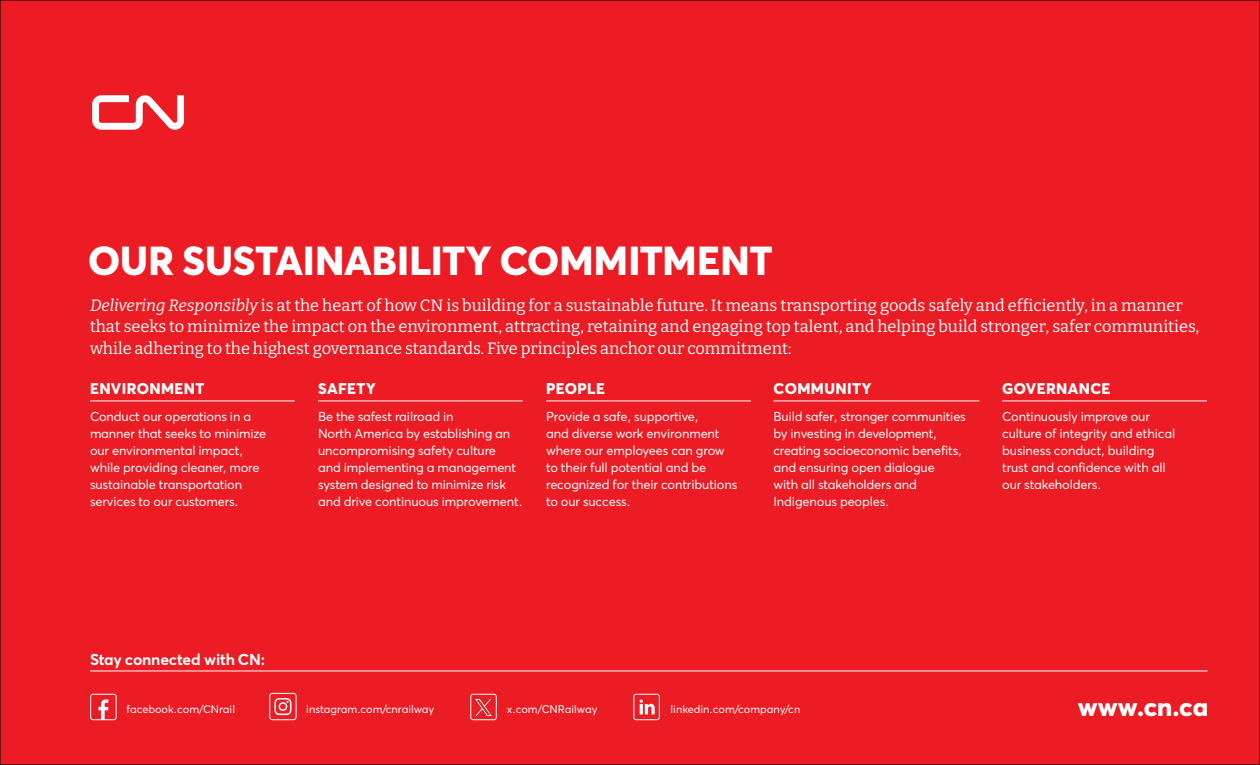
<style>
.page{position:relative;width:1260px;height:765px;background:#eb1c24}
.page>*{position:absolute;margin:0;border:0;box-sizing:border-box;transform-origin:0 0}
.t1{font:800 40px "Averta";color:#fff}
.t2{font:800 26.25px "Averta";color:#fff}
.t3{font:16.38px/21.5px "Bitter";color:#fff}
.t4{font:700 15.62px "Averta";letter-spacing:-.01em;color:#fff}
.t5{font:800 15.25px "Averta";letter-spacing:.025em;color:#fff}
.t6{font:12.75px/16.9px "Averta";letter-spacing:-.01em;color:#fff}
.t7{font:11px "Averta";color:#fff}
.s1{font-style:italic}
</style>
<div class="page">
<hr style="left:90px;top:401px;width:205px;height:1px;background:#fff">
<hr style="left:546px;top:401px;width:205px;height:1px;background:#fff">
<hr style="left:318px;top:401px;width:205px;height:1px;background:#fff">
<hr style="left:1002px;top:401px;width:205px;height:1px;background:#fff">
<hr style="left:774px;top:401px;width:206px;height:1px;background:#fff">
<div style="left:270px;top:693px;width:26px;height:27px;border:1px solid #fff;border-radius:3px"></div>
<svg style="left:274px;top:698px;width:18px;height:17px"></svg>
<hr style="left:90px;top:671px;width:1118px;height:1px;background:#fff">
<div style="left:90px;top:694px;width:26px;height:26px;border:1px solid #fff;border-radius:2px"></div>
<svg style="left:98px;top:699px;width:10px;height:21px"></svg>
<div style="left:634px;top:694px;width:26px;height:26px;border:1px solid #fff;border-radius:2px"></div>
<svg style="left:640px;top:700px;width:15px;height:14px"></svg>
<div style="left:471px;top:694px;width:25px;height:26px;border:1px solid #fff;border-radius:2px"></div>
<img style="left:476px;top:699px;width:16px;height:16px">
<svg style="left:92px;top:95px;width:92px;height:35px"></svg>
<h1 class="t1" style="left:88px;top:236px;width:686px">OUR SUSTAINABILITY COMMITMENT</h1>
<p class="t3" style="left:90px;top:294px;width:1111px"><span class="s1">Delivering Responsibly</span> is at the heart of how CN is building for a sustainable future. It means transporting goods safely and efficiently, in a manner that seeks to minimize the impact on the environment, attracting, retaining and engaging top talent, and helping build stronger, safer communities, while adhering to the highest governance standards. Five principles anchor our commitment:</p>
<p class="t5" style="left:90px;top:379px;width:116px">ENVIRONMENT</p>
<p class="t6" style="left:90px;top:408px;width:178px">Conduct our operations in a manner that seeks to minimize our environmental impact, while providing cleaner, more sustainable transportation services to our customers.</p>
<p class="t5" style="left:318px;top:379px;width:59px">SAFETY</p>
<p class="t6" style="left:318px;top:408px;width:206px">Be the safest railroad in<br>North America by establishing an uncompromising safety culture<br>and implementing a management system designed to minimize risk and drive continuous improvement.</p>
<p class="t5" style="left:546px;top:379px;width:60px">PEOPLE</p>
<p class="t6" style="left:546px;top:408px;width:193px">Provide a safe, supportive,<br>and diverse work environment where our employees can grow to their full potential and be recognized for their contributions to our success.</p>
<p class="t5" style="left:774px;top:379px;width:99px">COMMUNITY</p>
<p class="t6" style="left:774px;top:408px;width:194px">Build safer, stronger communities by investing in development, creating socioeconomic benefits, and ensuring open dialogue<br>with all stakeholders and<br>Indigenous peoples.</p>
<p class="t5" style="left:1002px;top:379px;width:110px">GOVERNANCE</p>
<p class="t6" style="left:1002px;top:408px;width:175px">Continuously improve our culture of integrity and ethical business conduct, building trust and confidence with all our stakeholders.</p>
<p class="t4" style="left:90px;top:649px;width:177px">Stay connected with CN:</p>
<p class="t7" style="left:126px;top:702px;width:110px">facebook.com/CNrail</p>
<p class="t7" style="left:306px;top:702px;width:129px">instagram.com/cnrailway</p>
<p class="t7" style="left:507px;top:702px;width:92px">x.com/CNRailway</p>
<p class="t7" style="left:671px;top:702px;width:131px">linkedin.com/company/cn</p>
<h2 class="t2" style="left:1078px;top:690px;width:132px">www.cn.ca</h2>
</div>
